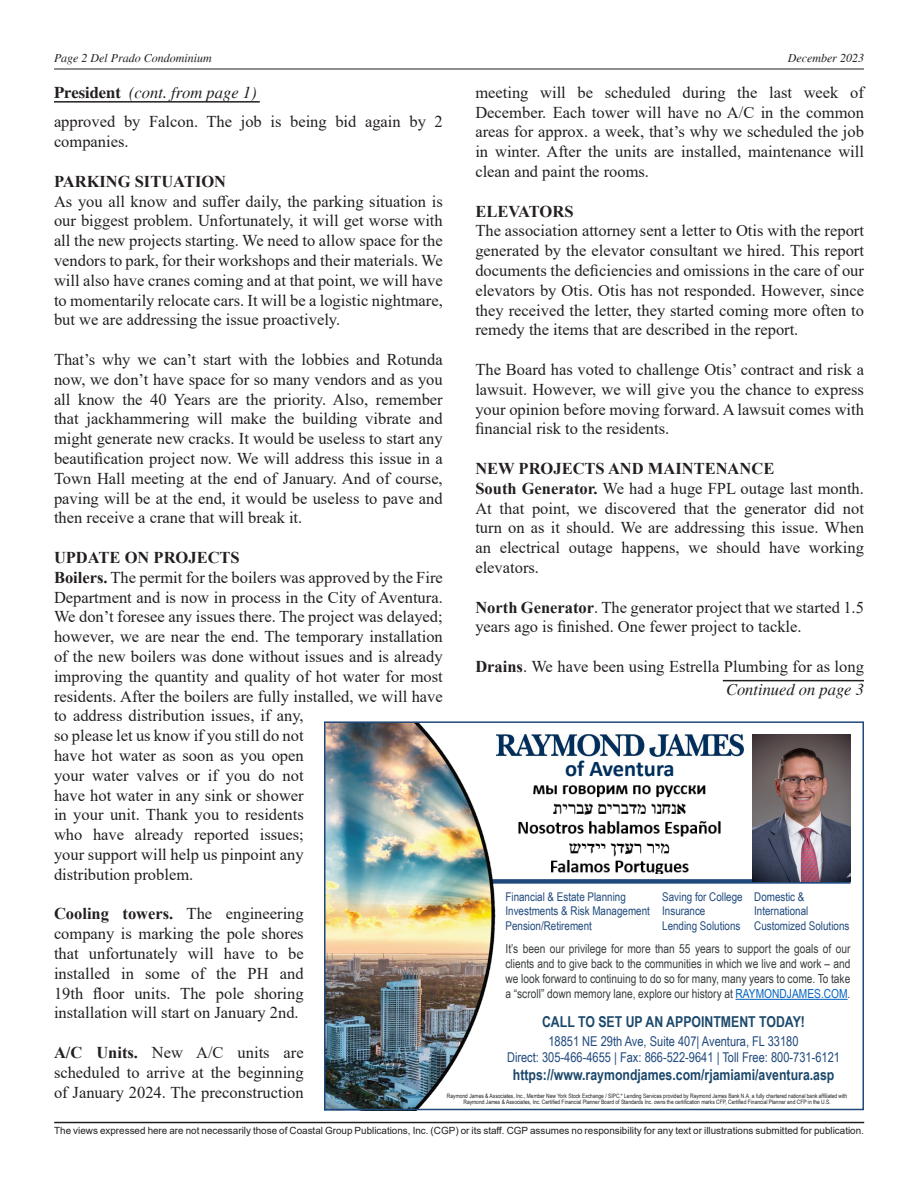
<style>
.page{position:relative;width:918px;height:1188px;background:#fff}
.page>*{position:absolute;margin:0;border:0;box-sizing:border-box;transform-origin:0 0}
.t1{font:700 22.5px "Calibri";letter-spacing:-.005em;color:#002f5d}
.t2{font:16.5px/19.8px "Times New Roman";color:#231f20;text-align:justify}
.t3{font:700 16.5px "Times New Roman";color:#231f20}
.t4{font:italic 16.5px "Times";color:#231f20}
.t5{font:700 15px "Arial Narrow";color:#1c486b}
.t6{font:13.5px/16.2px "Arial Narrow";color:#1f497d;text-align:center}
.t7{font:12.45px/15px "Arial Narrow";color:#383c3e;text-align:justify}
.t8{font:12px/14.4px "Arial Narrow";color:#1f497d}
.t9{font:italic 12px "Times";color:#231f20}
.t10{font:9.9px "Arial";color:#231f20}
.t11{font:6px/6px "Arial Narrow";color:#231f20;text-align:center}
.s1{font-weight:700;font-style:normal}
.s2{font-weight:700}
.s3{color:#0563c1}
</style>
<div class="page">
<hr style="left:54px;top:69px;width:810px;height:1px;background:#231f20">
<hr style="left:54px;top:101px;width:206px;height:2px;background:#231f20">
<hr style="left:723px;top:680px;width:141px;height:1px;background:#231f20">
<hr style="left:54px;top:1122px;width:810px;height:1px;background:#231f20">
<div style="left:453px;top:879px;width:397px;height:5px;background:#1f497d"></div>
<img style="left:327px;top:724px;width:169px;height:383px">
<img style="left:753px;top:735px;width:97px;height:146px">
<img style="left:518px;top:785px;width:203px;height:88px">
<div style="left:324px;top:721px;width:540px;height:389px;border:2px solid #1f497d"></div>
<hr style="left:736px;top:999px;width:112px;height:1px;background:#0563c1">
<img style="left:496px;top:735px;width:247px;height:21px">
<p class="t9" style="left:54px;top:52px;width:159px">Page 2 Del Prado Condominium</p>
<p class="t9" style="left:788px;top:52px;width:78px">December 2023</p>
<p class="t4" style="left:54px;top:83px;width:204px"><span class="s1">President</span> (cont. from page 1)</p>
<p class="t2" style="left:475px;top:82px;width:390px">meeting will be scheduled during the last week of December. Each tower will have no A/C in the common areas for approx. a week, that’s why we scheduled the job in winter. After the units are installed, maintenance will clean and paint the rooms.</p>
<p class="t3" style="left:475px;top:199px;width:100px">ELEVATORS</p>
<p class="t2" style="left:475px;top:220px;width:390px">The association attorney sent a letter to Otis with the report generated by the elevator consultant we hired. This report documents the deficiencies and omissions in the care of our elevators by Otis. Otis has not responded. However, since they received the letter, they started coming more often to remedy the items that are described in the report.</p>
<p class="t2" style="left:475px;top:359px;width:390px">The Board has voted to challenge Otis’ contract and risk a lawsuit. However, we will give you the chance to express your opinion before moving forward. A lawsuit comes with financial risk to the residents.</p>
<p class="t3" style="left:475px;top:457px;width:300px">NEW PROJECTS AND MAINTENANCE</p>
<p class="t2" style="left:475px;top:478px;width:390px"><span class="s2">South Generator.</span> We had a huge FPL outage last month.<br>At that point, we discovered that the generator did not turn on as it should. We are addressing this issue. When an electrical outage happens, we should have working elevators.</p>
<p class="t2" style="left:475px;top:597px;width:390px"><span class="s2">North Generator</span>. The generator project that we started 1.5 years ago is finished. One fewer project to tackle.</p>
<p class="t2" style="left:475px;top:656px;width:390px"><span class="s2">Drains</span>. We have been using Estrella Plumbing for as long</p>
<p class="t2" style="left:54px;top:111px;width:390px">approved by Falcon. The job is being bid again by 2 companies.</p>
<p class="t3" style="left:54px;top:169px;width:174px">PARKING SITUATION</p>
<p class="t2" style="left:54px;top:191px;width:390px">As you all know and suffer daily, the parking situation is our biggest problem. Unfortunately, it will get worse with all the new projects starting. We need to allow space for the vendors to park, for their workshops and their materials. We will also have cranes coming and at that point, we will have to momentarily relocate cars. It will be a logistic nightmare, but we are addressing the issue proactively.</p>
<p class="t2" style="left:54px;top:349px;width:390px">That’s why we can’t start with the lobbies and Rotunda now, we don’t have space for so many vendors and as you all know the 40 Years are the priority. Also, remember that jackhammering will make the building vibrate and might generate new cracks. It would be useless to start any beautification project now. We will address this issue in a Town Hall meeting at the end of January. And of course, paving will be at the end, it would be useless to pave and then receive a crane that will break it.</p>
<p class="t3" style="left:54px;top:546px;width:187px">UPDATE ON PROJECTS</p>
<p class="t2" style="left:54px;top:567px;width:390px;text-align:left"><span class="s2">Boilers.</span> The permit for the boilers was approved by the Fire Department and is now in process in the City of Aventura.<br>We don’t foresee any issues there. The project was delayed; however, we are near the end. The temporary installation of the new boilers was done without issues and is already improving the quantity and quality of hot water for most residents. After the boilers are fully installed, we will have to address distribution issues, if any,<br>so please let us know if you still do not<br>have hot water as soon as you open<br>your water valves or if you do not<br>have hot water in any sink or shower<br>in your unit. Thank you to residents<br>who have already reported issues;<br>your support will help us pinpoint any<br>distribution problem.</p>
<p class="t2" style="left:54px;top:903px;width:251px"><span class="s2">Cooling towers.</span> The engineering company is marking the pole shores that unfortunately will have to be installed in some of the PH and 19th floor units. The pole shoring installation will start on January 2nd.</p>
<p class="t2" style="left:54px;top:1042px;width:251px"><span class="s2">A/C Units.</span> New A/C units are scheduled to arrive at the beginning of January 2024. The preconstruction</p>
<p class="t4" style="left:726px;top:681px;width:139px">Continued on page 3</p>
<p class="t1" style="left:565px;top:753px;width:111px">of Aventura</p>
<p class="t8" style="left:506px;top:889px;width:146px">Financial &amp; Estate Planning<br>Investments &amp; Risk Management<br>Pension/Retirement</p>
<p class="t8" style="left:662px;top:889px;width:82px">Saving for College<br>Insurance<br>Lending Solutions</p>
<p class="t7" style="left:506px;top:941px;width:346px">It’s been our privilege for more than 55 years to support the goals of our clients and to give back to the communities in which we live and work – and we look forward to continuing to do so for many, many years to come. To take a “scroll” down memory lane, explore our history at <span class="s3">RAYMONDJAMES.COM</span>.</p>
<p class="t8" style="left:754px;top:889px;width:97px">Domestic &amp;<br>International<br>Customized Solutions</p>
<p class="t5" style="left:542px;top:1010px;width:264px">CALL TO SET UP AN APPOINTMENT TODAY!</p>
<p class="t6" style="left:507px;top:1033px;width:334px">18851 NE 29th Ave, Suite 407| Aventura, FL 33180<br>Direct: 305-466-4655 | Fax: 866-522-9641 | Toll Free: 800-731-6121</p>
<p class="t5" style="left:513px;top:1064px;width:323px">https://www.raymondjames.com/rjamiami/aventura.asp</p>
<p class="t11" style="left:447px;top:1093px;width:402px">Raymond James &amp; Associates, Inc., Member New York Stock Exchange / SIPC.* Lending Services provided by Raymond James Bank N.A. a fully chartered national bank affiliated with<br>Raymond James &amp; Associates, Inc. Certified Financial Planner Board of Standards Inc. owns the certification marks CFP, Certified Financial Planner and CFP in the U.S.</p>
<p class="t10" style="left:54px;top:1124px;width:811px">The views expressed here are not necessarily those of Coastal Group Publications, Inc. (CGP) or its staff. CGP assumes no responsibility for any text or illustrations submitted for publication.</p>
</div>
